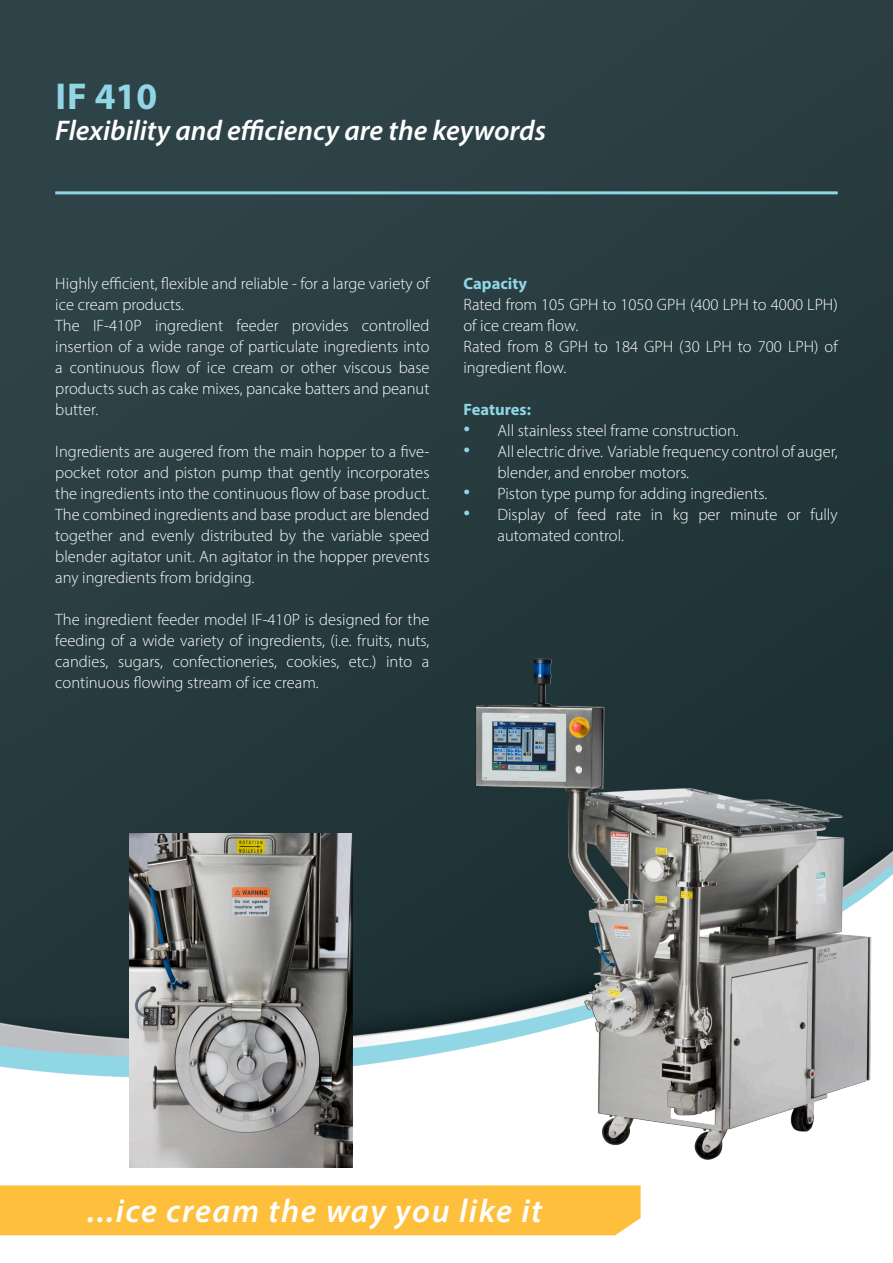
<style>
.page{position:relative;width:893px;height:1263px;background:#fff}
.page>*{position:absolute;margin:0;border:0;box-sizing:border-box;transform-origin:0 0}
.t1{font:700 37.5px "Myriad Pro";color:#91d6e5}
.t2{font:italic 600 33px "Myriad Pro";letter-spacing:.05em;color:#fff}
.t3{font:italic 600 28.5px "Myriad Pro";color:#fff}
.Content{font:300 16.5px/21px "Myriad Pro";color:#fff}
.Content_underhedline{font:700 16.5px "Myriad Pro";color:#91d6e5}
.s1{font-size:27px;color:#91d6e5}
</style>
<div class="page">
<img style="left:0;top:0;width:893px;height:1236px">
<hr style="left:55px;top:191px;width:783px;height:3px;background:#91d6e5">
<img style="left:467px;top:641px;width:408px;height:531px">
<img style="left:130px;top:833px;width:222px;height:335px">
<div style="left:0;top:1185px;width:641px;height:50px;background:#fec03c"></div>
<p class="t1" style="left:56px;top:72px;width:103px">IF 410</p>
<p class="t3" style="left:55px;top:113px;width:492px">Flexibility and efficiency are the keywords</p>
<p class="Content" style="left:55px;top:273px;width:376px">Highly efficient, flexible and reliable - for a large variety of ice cream products.</p>
<p class="Content" style="left:55px;top:315px;width:376px;text-align:justify">The IF-410P ingredient feeder provides controlled insertion of a wide range of particulate ingredients into a continuous flow of ice cream or other viscous base products such as cake mixes, pancake batters and peanut butter.</p>
<p class="Content" style="left:55px;top:441px;width:376px;text-align:justify">Ingredients are augered from the main hopper to a five&shy;pocket rotor and piston pump that gently incorporates the ingredients into the continuous flow of base product.</p>
<p class="Content" style="left:55px;top:504px;width:376px;text-align:justify">The combined ingredients and base product are blended together and evenly distributed by the variable speed blender agitator unit. An agitator in the hopper prevents any ingredients from bridging.</p>
<p class="Content" style="left:55px;top:609px;width:376px;text-align:justify">The ingredient feeder model IF-410P is designed for the feeding of a wide variety of ingredients, (i.e. fruits, nuts, candies, sugars, confectioneries, cookies, etc.) into a continuous flowing stream of ice cream.</p>
<p class="Content_underhedline" style="left:463px;top:272px;width:65px">Capacity</p>
<p class="Content" style="left:463px;top:294px;width:376px">Rated from 105 GPH to 1050 GPH (400 LPH to 4000 LPH) of ice cream flow.</p>
<p class="Content" style="left:463px;top:336px;width:376px">Rated from 8 GPH to 184 GPH (30 LPH to 700 LPH) of ingredient flow.</p>
<p class="Content_underhedline" style="left:463px;top:398px;width:69px">Features:</p>
<p class="Content" style="left:463px;top:420px;width:277px"><span class="s1">•</span> All stainless steel frame construction.</p>
<p class="Content" style="left:497px;top:441px;width:342px;text-indent:-34px"><span class="s1">•</span> All electric drive. Variable frequency control of auger, blender, and enrober motors.</p>
<p class="Content" style="left:463px;top:483px;width:305px"><span class="s1">•</span> Piston type pump for adding ingredients.</p>
<p class="Content" style="left:497px;top:504px;width:342px;text-indent:-34px"><span class="s1">•</span> Display of feed rate in kg per minute or fully automated control.</p>
<h2 class="t2" style="left:87px;top:1190px;width:457px">...ice cream the way you like it</h2>
</div>
